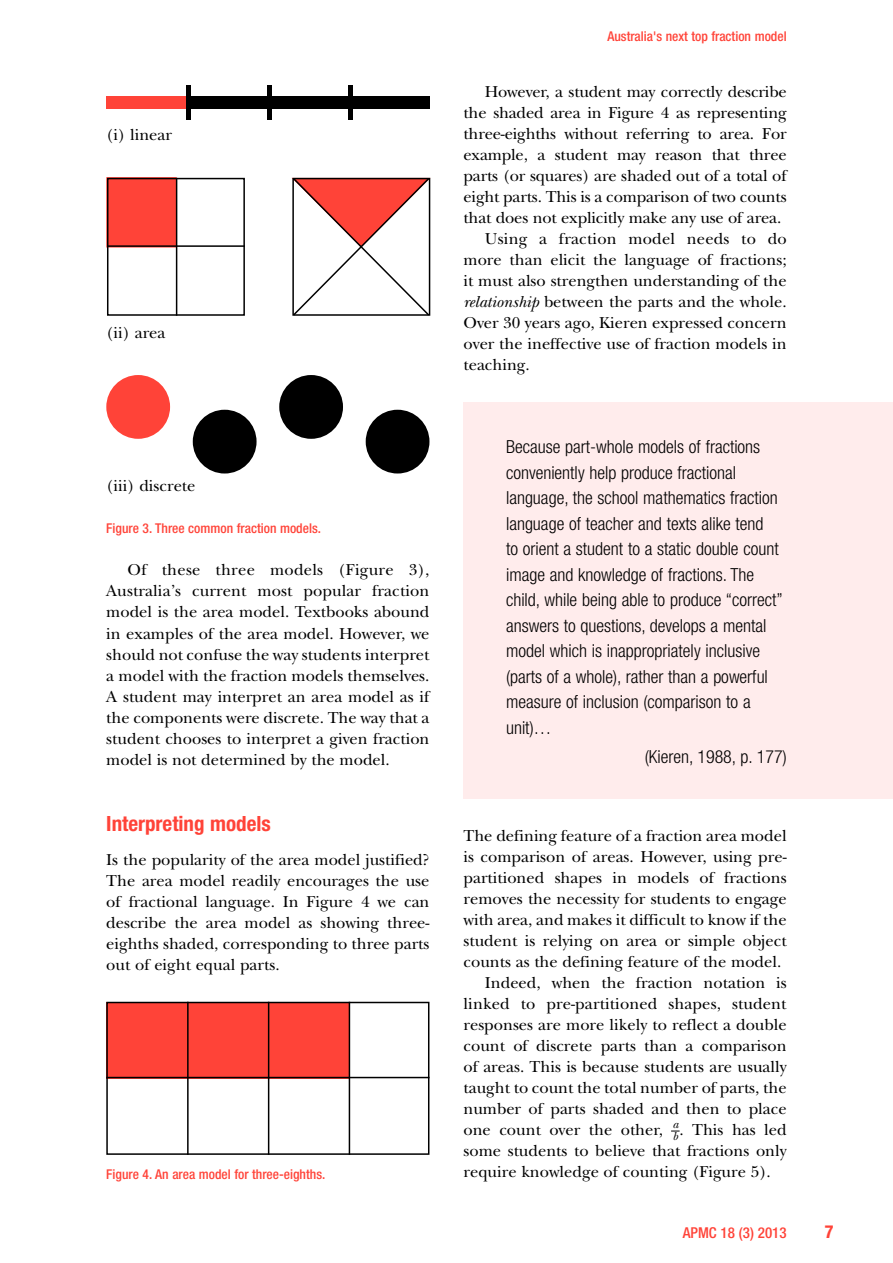
<style>
.page{position:relative;width:893px;height:1263px;background:#fff}
.page>*{position:absolute;margin:0;border:0;box-sizing:border-box;transform-origin:0 0}
.t1{font:700 condensed 21px "Helvetica Neue";color:#ff4338}
.t2{font:300 condensed 18px/25.5px "Helvetica Neue";color:#000}
.t3{font:700 condensed 18px "Helvetica Neue";color:#ff4338}
.t4{font:16.5px/21px "New Baskerville";color:#000;text-align:justify}
.t5{font:500 condensed 15px "Helvetica Neue";color:#ff4338}
.t6{font:500 condensed 13.5px "Helvetica Neue";color:#ff4338}
.s1{font-style:italic}
</style>
<div class="page">
<div style="left:463px;top:402px;width:430px;height:397px;background:#ffecec"></div>
<div style="left:106px;top:96px;width:81px;height:12px;background:#ff4338"></div>
<div style="left:187px;top:96px;width:81px;height:12px;background:#000"></div>
<div style="left:268px;top:96px;width:81px;height:12px;background:#000"></div>
<div style="left:349px;top:96px;width:80px;height:12px;background:#000"></div>
<div style="left:186px;top:85px;width:5px;height:34px;background:#000"></div>
<hr style="left:267px;top:85px;width:4px;height:34px;background:#000">
<hr style="left:348px;top:85px;width:4px;height:34px;background:#000">
<div style="left:106px;top:177px;width:71px;height:71px;background:#ff4338;border:2px solid #ff4338"></div>
<div style="left:107px;top:178px;width:138px;height:138px;border:2px solid #000"></div>
<hr style="left:176px;top:178px;width:1px;height:138px;background:#000">
<hr style="left:107px;top:245px;width:138px;height:2px;background:#000">
<svg style="left:292px;top:177px;width:139px;height:139px"></svg>
<div style="left:106px;top:375px;width:64px;height:64px;background:#ff4338;border-radius:50%"></div>
<div style="left:279px;top:375px;width:64px;height:64px;background:#000;border-radius:50%"></div>
<div style="left:193px;top:410px;width:64px;height:63px;background:#000;border-radius:50%"></div>
<div style="left:366px;top:410px;width:63px;height:63px;background:#000;border-radius:50%"></div>
<div style="left:106px;top:1002px;width:243px;height:76px;background:#ff4338"></div>
<div style="left:106px;top:1002px;width:323px;height:153px;border:2px solid #000"></div>
<hr style="left:106px;top:1077px;width:323px;height:1px;background:#000">
<hr style="left:268px;top:1002px;width:1px;height:153px;background:#000">
<hr style="left:349px;top:1002px;width:1px;height:153px;background:#000">
<hr style="left:187px;top:1002px;width:2px;height:153px;background:#000">
<p class="t4" style="left:106px;top:124px;width:67px">(i) linear</p>
<p class="t4" style="left:106px;top:322px;width:61px">(ii) area</p>
<p class="t4" style="left:106px;top:476px;width:91px">(iii) discrete</p>
<p class="t6" style="left:106px;top:521px;width:216px">Figure 3. Three common fraction models.</p>
<p class="t4" style="left:106px;top:560px;width:325px;text-indent:21px">Of these three models (Figure 3), Australia’s current most popular fraction model is the area model. Textbooks abound in examples of the area model. However, we should not confuse the way students interpret a model with the fraction models themselves.<br>A student may interpret an area model as if the components were discrete. The way that a student chooses to interpret a given fraction model is not determined by the model.</p>
<p class="t1" style="left:106px;top:811px;width:166px">Interpreting models</p>
<p class="t4" style="left:106px;top:849px;width:325px">Is the popularity of the area model justified?<br>The area model readily encourages the use of fractional language. In Figure 4 we can describe the area model as showing three&shy;eighths shaded, corresponding to three parts out of eight equal parts.</p>
<p class="t6" style="left:106px;top:1166px;width:221px">Figure 4. An area model for three-eighths.</p>
<p class="t6" style="left:607px;top:28px;width:181px">Australia's next top fraction model</p>
<p class="t4" style="left:485px;top:81px;width:303px">However, a student may correctly describe</p>
<p class="t4" style="left:463px;top:102px;width:325px">the shaded area in Figure 4 as representing</p>
<p class="t4" style="left:463px;top:123px;width:325px">three-eighths without referring to area. For</p>
<p class="t4" style="left:463px;top:144px;width:325px">example, a student may reason that three</p>
<p class="t4" style="left:463px;top:165px;width:325px">parts (or squares) are shaded out of a total of</p>
<p class="t4" style="left:463px;top:186px;width:325px">eight parts. This is a comparison of two counts</p>
<p class="t4" style="left:463px;top:207px;width:319px">that does not explicitly make any use of area.</p>
<p class="t4" style="left:485px;top:228px;width:303px">Using a fraction model needs to do</p>
<p class="t4" style="left:463px;top:249px;width:325px">more than elicit the language of fractions;</p>
<p class="t4" style="left:463px;top:270px;width:325px">it must also strengthen understanding of the</p>
<p class="t4" style="left:463px;top:291px;width:325px"><span class="s1">relationship</span> between the parts and the whole.</p>
<p class="t4" style="left:463px;top:312px;width:325px">Over 30 years ago, Kieren expressed concern</p>
<p class="t4" style="left:463px;top:333px;width:325px">over the ineffective use of fraction models in</p>
<p class="t4" style="left:463px;top:354px;width:68px">teaching.</p>
<p class="t2" style="left:506px;top:434px;width:278px">Because part-whole models of fractions conveniently help produce fractional language, the school mathematics fraction language of teacher and texts alike tend<br>to orient a student to a static double count image and knowledge of fractions. The child, while being able to produce “correct” answers to questions, develops a mental model which is inappropriately inclusive (parts of a whole), rather than a powerful measure of inclusion (comparison to a unit)…</p>
<p class="t2" style="left:645px;top:744px;width:143px">(Kieren, 1988, p. 177)</p>
<p class="t4" style="left:463px;top:825px;width:325px">The defining feature of a fraction area model</p>
<p class="t4" style="left:463px;top:846px;width:325px">is comparison of areas. However, using pre-</p>
<p class="t4" style="left:463px;top:867px;width:325px">partitioned shapes in models of fractions</p>
<p class="t4" style="left:463px;top:888px;width:325px">removes the necessity for students to engage</p>
<p class="t4" style="left:463px;top:909px;width:325px">with area, and makes it difficult to know if the</p>
<p class="t4" style="left:463px;top:930px;width:325px">student is relying on area or simple object</p>
<p class="t4" style="left:463px;top:951px;width:319px">counts as the defining feature of the model.</p>
<p class="t4" style="left:485px;top:972px;width:303px">Indeed, when the fraction notation is</p>
<p class="t4" style="left:463px;top:993px;width:325px">linked to pre-partitioned shapes, student</p>
<p class="t4" style="left:463px;top:1014px;width:325px">responses are more likely to reflect a double</p>
<p class="t4" style="left:463px;top:1035px;width:325px">count of discrete parts than a comparison</p>
<p class="t4" style="left:463px;top:1056px;width:325px">of areas. This is because students are usually</p>
<p class="t4" style="left:463px;top:1077px;width:325px">taught to count the total number of parts, the</p>
<p class="t4" style="left:463px;top:1098px;width:325px">number of parts shaded and then to place</p>
<p class="t4" style="left:463px;top:1119px;width:216px">one count over the other, <sup>a</sup></p>
<p class="t4" style="left:463px;top:1119px;width:325px;text-indent:209px"><sub>b</sub> . This has led some students to believe that fractions only require knowledge of counting (Figure 5).</p>
<p class="t5" style="left:683px;top:1223px;width:105px">APMC 18 (3) 2013</p>
<p class="t3" style="left:825px;top:1220px;width:10px">7</p>
</div>
